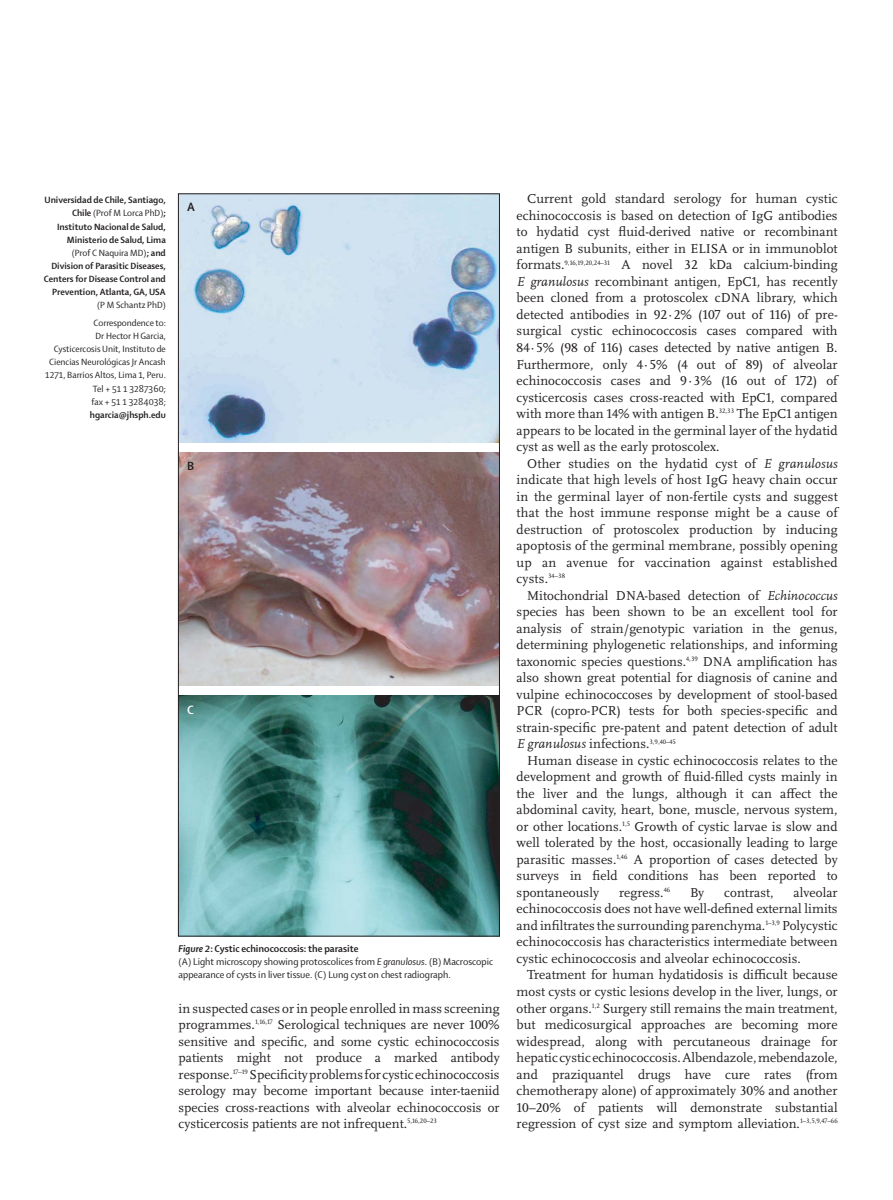
<style>
.page{position:relative;width:893px;height:1200px;background:#fff}
.page>*{position:absolute;margin:0;border:0;box-sizing:border-box;transform-origin:0 0}
.t1{font:13.5px/16.5px "Scala Lancet Pro";letter-spacing:.005em;color:#231f20;text-align:justify}
.t2{font:700 12.9px "Shaker 2 Lancet";color:#231f20}
.t3{font:700 12.9px "Shaker 2 Lancet";color:#fff}
.t4{font:10.5px/13.2px "Shaker 2 Lancet";color:#231f20}
.t5{font:700 9.75px/13.2px "Shaker 2 Lancet";color:#231f20;text-align:right}
.t6{font:9.75px/13.2px "Shaker 2 Lancet";color:#231f20;text-align:center}
.s1{font-weight:400}
.s2{font-weight:700;font-style:italic}
.s3{font-weight:700}
.s4{font-style:italic}
</style>
<div class="page">
<img style="left:180px;top:695px;width:318px;height:239px">
<img style="left:180px;top:195px;width:318px;height:491px">
<div style="left:178px;top:443px;width:321px;height:8px;background:#fff"></div>
<p class="t5" style="left:44px;top:194px;width:123px">Universidad de Chile, Santiago,<br>Chile <span class="s1">(Prof M Lorca PhD)</span>;<br>Instituto Nacional de Salud,<br>Ministerio de Salud, Lima<br><span class="s1">(Prof C Naquira MD)</span>; and<br>Division of Parasitic Diseases,<br>Centers for Disease Control and<br>Prevention, Atlanta, GA, USA</p>
<p class="t6" style="left:93px;top:297px;width:74px;line-height:17.4px">(P M Schantz PhD)<br>Correspondence to:</p>
<p class="t6" style="left:45px;top:330px;width:122px;text-align:right">Dr Hector H Garcia,<br>Cysticercosis Unit, Instituto de<br>Ciencias Neurológicas Jr Ancash<br>1271, Barrios Altos, Lima 1, Peru.<br>Tel + 51 1 3287360;<br>fax + 51 1 3284038;</p>
<p class="t5" style="left:90px;top:409px;width:77px">hgarcia@jhsph.edu</p>
<p class="t2" style="left:187px;top:202px;width:9px">A</p>
<p class="t2" style="left:187px;top:460px;width:9px">B</p>
<p class="t3" style="left:187px;top:704px;width:8px">C</p>
<p class="t4" style="left:179px;top:942px;width:316px"><span class="s2">Figure 2</span><span class="s3">: Cystic echinococcosis: the parasite<br></span>(A) Light microscopy showing protoscolices from <span class="s4">E granulosus</span>. (B) Macroscopic appearance of cysts in liver tissue. (C) Lung cyst on chest radiograph.</p>
<p class="t1" style="left:179px;top:1000px;width:323px">in suspected cases or in people enrolled in mass screening programmes.<sup>1,16,17</sup> Serological techniques are never 100% sensitive and specific, and some cystic echinococcosis patients might not produce a marked antibody response.<sup>17–19</sup> Specificity problems for cystic echinococcosis serology may become important because inter-taeniid species cross-reactions with alveolar echinococcosis or cysticercosis patients are not infrequent.<sup>5,16,20–23</sup></p>
<p class="t1" style="left:517px;top:192px;width:323px;text-indent:11px">Current gold standard serology for human cystic echinococcosis is based on detection of IgG antibodies to hydatid cyst fluid-derived native or recombinant antigen B subunits, either in ELISA or in immunoblot formats.<sup>9,16,19,20,24–31</sup> A novel 32 kDa calcium-binding <span class="s4">E granulosus</span> recombinant antigen, EpC1, has recently been cloned from a protoscolex cDNA library, which detected antibodies in 92·2% (107 out of 116) of pre&shy;surgical cystic echinococcosis cases compared with 84·5% (98 of 116) cases detected by native antigen B.<br>Furthermore, only 4·5% (4 out of 89) of alveolar echinococcosis cases and 9·3% (16 out of 172) of cysticercosis cases cross-reacted with EpC1, compared with more than 14% with antigen B.<sup>32,33</sup> The EpC1 antigen appears to be located in the germinal layer of the hydatid cyst as well as the early protoscolex.</p>
<p class="t1" style="left:517px;top:456px;width:323px;text-indent:11px">Other studies on the hydatid cyst of <span class="s4">E granulosus </span>indicate that high levels of host IgG heavy chain occur in the germinal layer of non-fertile cysts and suggest that the host immune response might be a cause of destruction of protoscolex production by inducing apoptosis of the germinal membrane, possibly opening up an avenue for vaccination against established cysts.<sup>34–38</sup></p>
<p class="t1" style="left:517px;top:588px;width:323px;text-indent:11px">Mitochondrial DNA-based detection of <span class="s4">Echinococcus </span>species has been shown to be an excellent tool for analysis of strain/genotypic variation in the genus, determining phylogenetic relationships, and informing taxonomic species questions.<sup>4,39</sup> DNA amplification has also shown great potential for diagnosis of canine and vulpine echinococcoses by development of stool-based PCR (copro-PCR) tests for both species-specific and strain-specific pre-patent and patent detection of adult <span class="s4">E granulosus</span> infections.<sup>3,9,40–45</sup></p>
<p class="t1" style="left:517px;top:753px;width:322px;text-indent:11px">Human disease in cystic echinococcosis relates to the development and growth of fluid-filled cysts mainly in the liver and the lungs, although it can affect the abdominal cavity, heart, bone, muscle, nervous system, or other locations.<sup>1,5</sup> Growth of cystic larvae is slow and well tolerated by the host, occasionally leading to large parasitic masses.<sup>1,46</sup> A proportion of cases detected by surveys in field conditions has been reported to spontaneously</p>
<p class="t1" style="left:517px;top:885px;width:322px;text-indent:277px">alveolar echinococcosis does not have well-defined external limits and infiltrates the surrounding parenchyma.<sup>1–3,9</sup> Polycystic echinococcosis has characteristics intermediate between cystic echinococcosis and alveolar echinococcosis.</p>
<p class="t1" style="left:517px;top:967px;width:323px;text-indent:11px">Treatment for human hydatidosis is difficult because most cysts or cystic lesions develop in the liver, lungs, or other organs.<sup>1,2</sup> Surgery still remains the main treatment, but medicosurgical approaches are becoming more widespread, along with percutaneous drainage for hepatic cystic echinococcosis. Albendazole, mebendazole, and praziquantel drugs have cure rates (from chemotherapy alone) of approximately 30% and another 10–20% of patients will demonstrate substantial regression of cyst size and symptom alleviation.<sup>1–3,5,9,47–66</sup></p>
<p class="t1" style="left:619px;top:885px;width:53px">regress.<sup>46</sup></p>
<p class="t1" style="left:690px;top:885px;width:16px">By</p>
<p class="t1" style="left:724px;top:885px;width:51px">contrast,</p>
</div>
